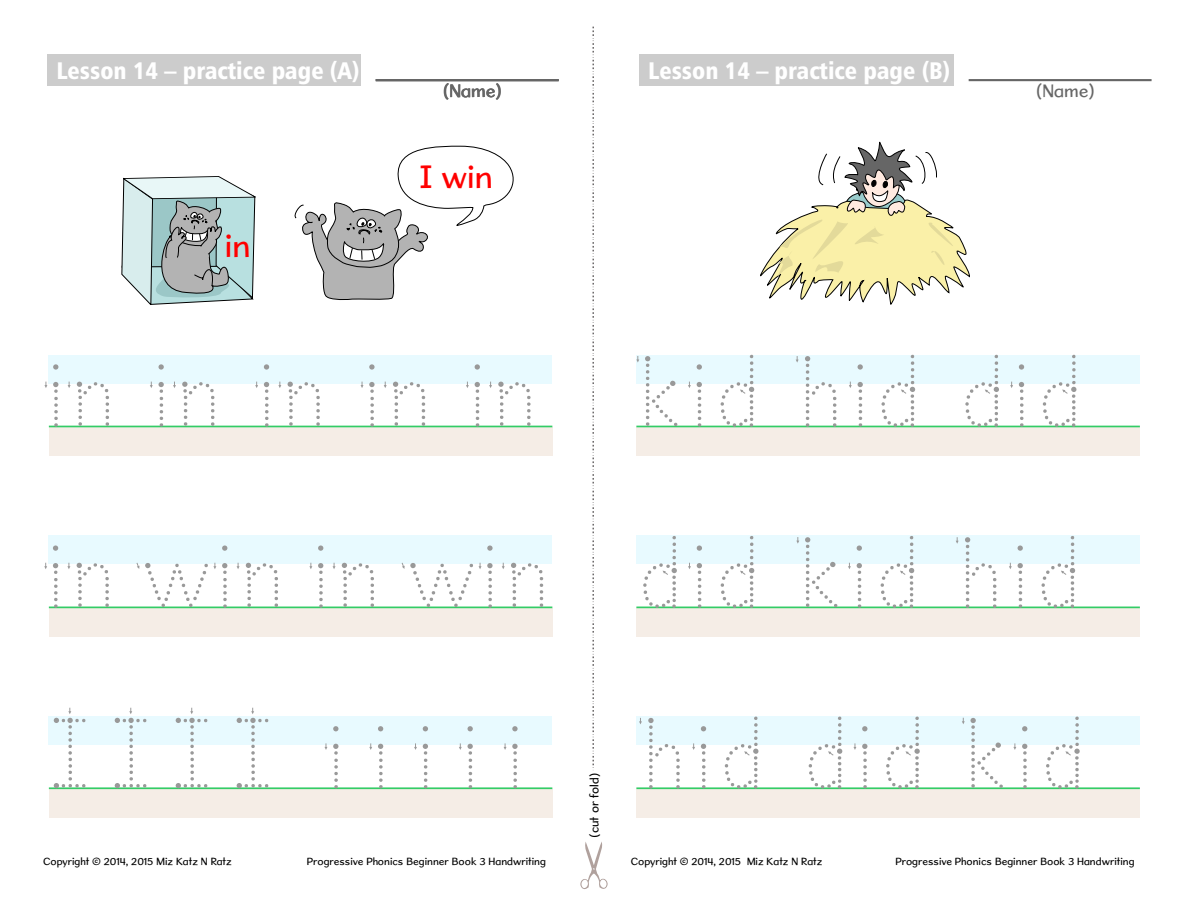
<style>
.page{position:relative;width:1188px;height:918px;background:#fff}
.page>*{position:absolute;margin:0;border:0;box-sizing:border-box;transform-origin:0 0}
.t1{font:97.5px/180.9px "Sassoon Sans US Dotted B";color:#999}
.t2{font:32.55px "Sweater School Rg";color:#f00}
.t3{font:24px "Humanist 777 BT Black Condensed B";color:#fff}
.t4{font:18px "Sweater School Rg";color:#666}
.t5{font:12px "Sweater School Rg";color:#000}
.t6{font:10.5px "Sweater School Rg";color:#000}
</style>
<div class="page">
<div style="left:636px;top:355px;width:504px;height:29px;background:#e8faff"></div>
<div style="left:636px;top:427px;width:504px;height:29px;background:#f5ede6"></div>
<hr style="left:636px;top:426px;width:504px;height:1px;background:#3c6">
<div style="left:636px;top:535px;width:504px;height:29px;background:#e8faff"></div>
<div style="left:636px;top:608px;width:504px;height:29px;background:#f5ede6"></div>
<hr style="left:636px;top:607px;width:504px;height:1px;background:#3c6">
<div style="left:636px;top:716px;width:504px;height:29px;background:#e8faff"></div>
<div style="left:636px;top:789px;width:504px;height:29px;background:#f5ede6"></div>
<hr style="left:636px;top:787px;width:504px;height:2px;background:#3c6">
<div style="left:48px;top:355px;width:504px;height:29px;background:#e8faff"></div>
<div style="left:49px;top:427px;width:503px;height:29px;background:#f5ede6"></div>
<hr style="left:49px;top:426px;width:503px;height:1px;background:#3c6">
<div style="left:48px;top:535px;width:504px;height:29px;background:#e8faff"></div>
<div style="left:49px;top:608px;width:503px;height:29px;background:#f5ede6"></div>
<hr style="left:49px;top:607px;width:503px;height:1px;background:#3c6">
<div style="left:48px;top:716px;width:504px;height:29px;background:#e8faff"></div>
<div style="left:49px;top:789px;width:503px;height:29px;background:#f5ede6"></div>
<hr style="left:49px;top:787px;width:503px;height:2px;background:#3c6">
<svg style="left:593px;top:27px;width:1px;height:741px"></svg>
<svg style="left:580px;top:842px;width:28px;height:47px"></svg>
<hr style="left:969px;top:79px;width:183px;height:2px;background:#666">
<div style="left:639px;top:54px;width:314px;height:32px;background:#ccc"></div>
<svg style="left:121px;top:176px;width:135px;height:129px;background:#b5c8c8"></svg>
<svg style="left:294px;top:145px;width:220px;height:155px"></svg>
<svg style="left:760px;top:141px;width:210px;height:164px"></svg>
<div style="left:47px;top:54px;width:313px;height:32px;background:#ccc"></div>
<hr style="left:376px;top:79px;width:183px;height:2px;background:#666">
<h3 class="t3" style="left:56px;top:61px;width:105px">Exercise 1</h3>
<h3 class="t3" style="left:198px;top:61px;width:105px">age 1 of 2</h3>
<h3 class="t3" style="left:56px;top:61px;width:305px">Lesson 14 – practice page (A)</h3>
<h2 class="t2" style="left:225px;top:232px;width:27px">in</h2>
<h3 class="t4" style="left:443px;top:84px;width:61px">(Name)</h3>
<h2 class="t2" style="left:420px;top:164px;width:74px">I win</h2>
<h3 class="t3" style="left:648px;top:61px;width:303px">Lesson 14 – practice page (B)</h3>
<h3 class="t4" style="left:1036px;top:84px;width:61px">(Name)</h3>
<h1 class="t1" style="left:44px;top:316px;width:511px">in in in in in in win in win<br>I I I I i i i i i</h1>
<h1 class="t1" style="left:634px;top:316px;width:458px;text-align:justify">kid hid did did kid hid hid did kid</h1>
<p class="t5" style="left:590px;top:838px;width:66px;rotate:-90deg">(cut or fold)</p>
<p class="t6" style="left:43px;top:857px;width:190px">Copyright © 2014, 2015 Miz Katz N Ratz</p>
<p class="t6" style="left:307px;top:857px;width:241px">Progressive Phonics Beginner Book 3 Handwriting</p>
<p class="t6" style="left:631px;top:857px;width:193px">Copyright © 2014, 2015 Miz Katz N Ratz</p>
<p class="t6" style="left:896px;top:857px;width:241px">Progressive Phonics Beginner Book 3 Handwriting</p>
</div>
